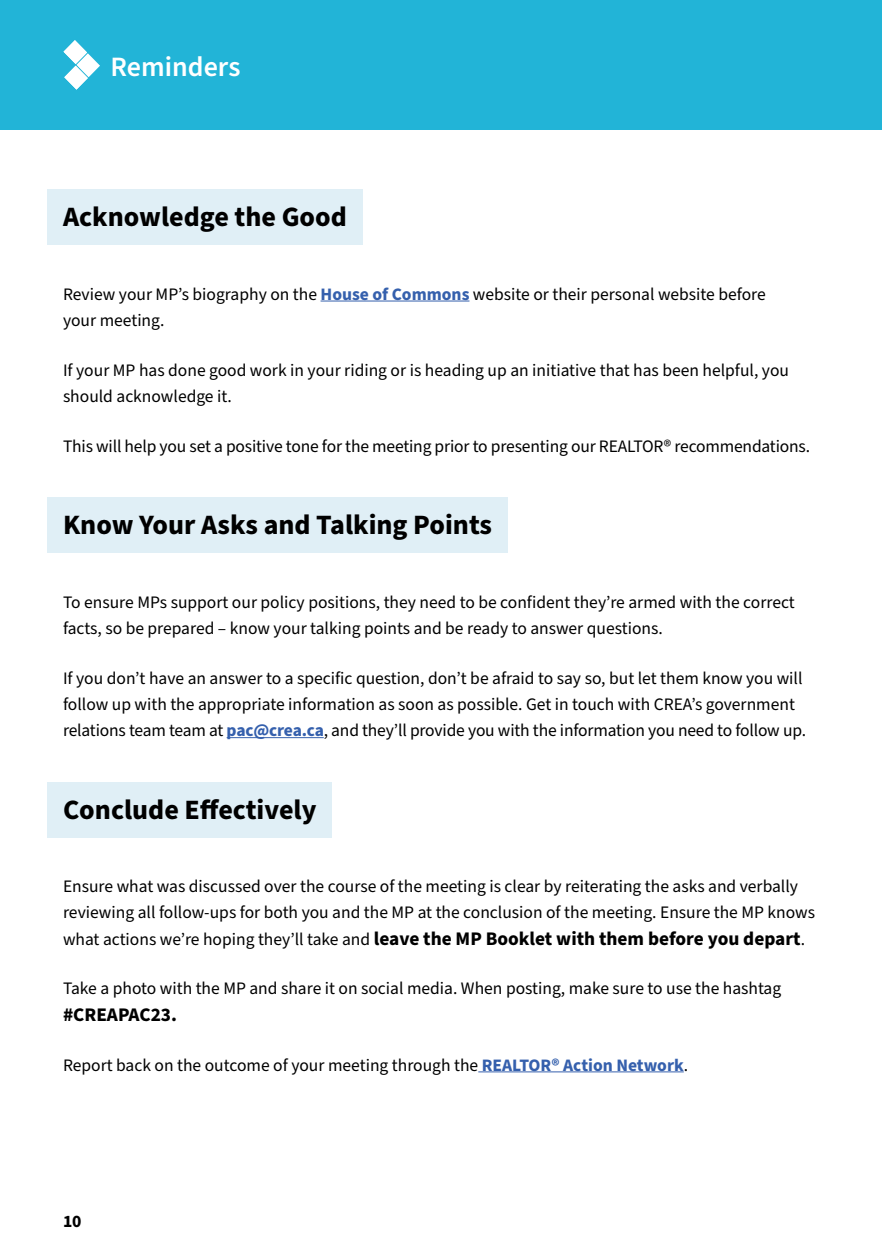
<style>
.page{position:relative;width:882px;height:1260px;background:#fff}
.page>*{position:absolute;margin:0;border:0;box-sizing:border-box;transform-origin:0 0}
.t1{font:700 28px "Source Sans Pro";color:#000}
.t2{font:600 28px "Source Sans Pro";color:#fff}
.t3{font:700 19.25px "Source Sans Pro";color:#000}
.t4{font:17.5px/26.2px "Source Sans Pro";color:#000}
.t5{font:700 17.5px "Source Sans Pro";color:#000}
.s1{font-weight:700;color:#3560ad}
.s2{font-weight:400;font-size:17.5px}
</style>
<div class="page">
<div style="left:0;top:0;width:882px;height:130px;background:#22b4d7"></div>
<svg style="left:64px;top:40px;width:36px;height:50px"></svg>
<div style="left:47px;top:190px;width:316px;height:55px;background:#e0eff6"></div>
<hr style="left:321px;top:301px;width:148px;height:1px;background:#3560ad">
<div style="left:47px;top:498px;width:461px;height:55px;background:#e0eff6"></div>
<hr style="left:227px;top:737px;width:97px;height:1px;background:#3560ad">
<div style="left:47px;top:782px;width:285px;height:56px;background:#e0eff6"></div>
<hr style="left:478px;top:1071px;width:206px;height:1px;background:#3560ad">
<h1 class="t2" style="left:111px;top:48px;width:131px">Reminders</h1>
<h1 class="t1" style="left:63px;top:198px;width:285px">Acknowledge the Good</h1>
<p class="t4" style="left:63px;top:281px;width:704px">Review your MP’s biography on the <span class="s1">House of Commons</span> website or their personal website before your meeting.</p>
<p class="t4" style="left:63px;top:357px;width:728px">If your MP has done good work in your riding or is heading up an initiative that has been helpful, you should acknowledge it.</p>
<p class="t4" style="left:63px;top:434px;width:749px">This will help you set a positive tone for the meeting prior to presenting our REALTOR® recommendations.</p>
<h1 class="t1" style="left:63px;top:506px;width:431px">Know Your Asks and Talking Points</h1>
<p class="t4" style="left:63px;top:589px;width:733px">To ensure MPs support our policy positions, they need to be confident they’re armed with the correct facts, so be prepared – know your talking points and be ready to answer questions.</p>
<p class="t4" style="left:63px;top:665px;width:745px">If you don’t have an answer to a specific question, don’t be afraid to say so, but let them know you will follow up with the appropriate information as soon as possible. Get in touch with CREA’s government relations team team at <span class="s1">pac@crea.ca</span>, and they’ll provide you with the information you need to follow up.</p>
<h1 class="t1" style="left:63px;top:790px;width:255px">Conclude Effectively</h1>
<p class="t4" style="left:63px;top:874px;width:754px">Ensure what was discussed over the course of the meeting is clear by reiterating the asks and verbally reviewing all follow-ups for both you and the MP at the conclusion of the meeting. Ensure the MP knows</p>
<p class="t3" style="left:63px;top:925px;width:744px"><span class="s2">what actions we’re hoping they’ll take and</span> leave the MP Booklet with them before you depart<span class="s2">.</span></p>
<p class="t4" style="left:63px;top:976px;width:720px">Take a photo with the MP and share it on social media. When posting, make sure to use the hashtag</p>
<p class="t3" style="left:63px;top:1001px;width:116px">#CREAPAC23.</p>
<p class="t4" style="left:63px;top:1052px;width:627px">Report back on the outcome of your meeting through the <span class="s1">REALTOR® Action Network</span>.</p>
<p class="t5" style="left:63px;top:1209px;width:20px">10</p>
</div>
